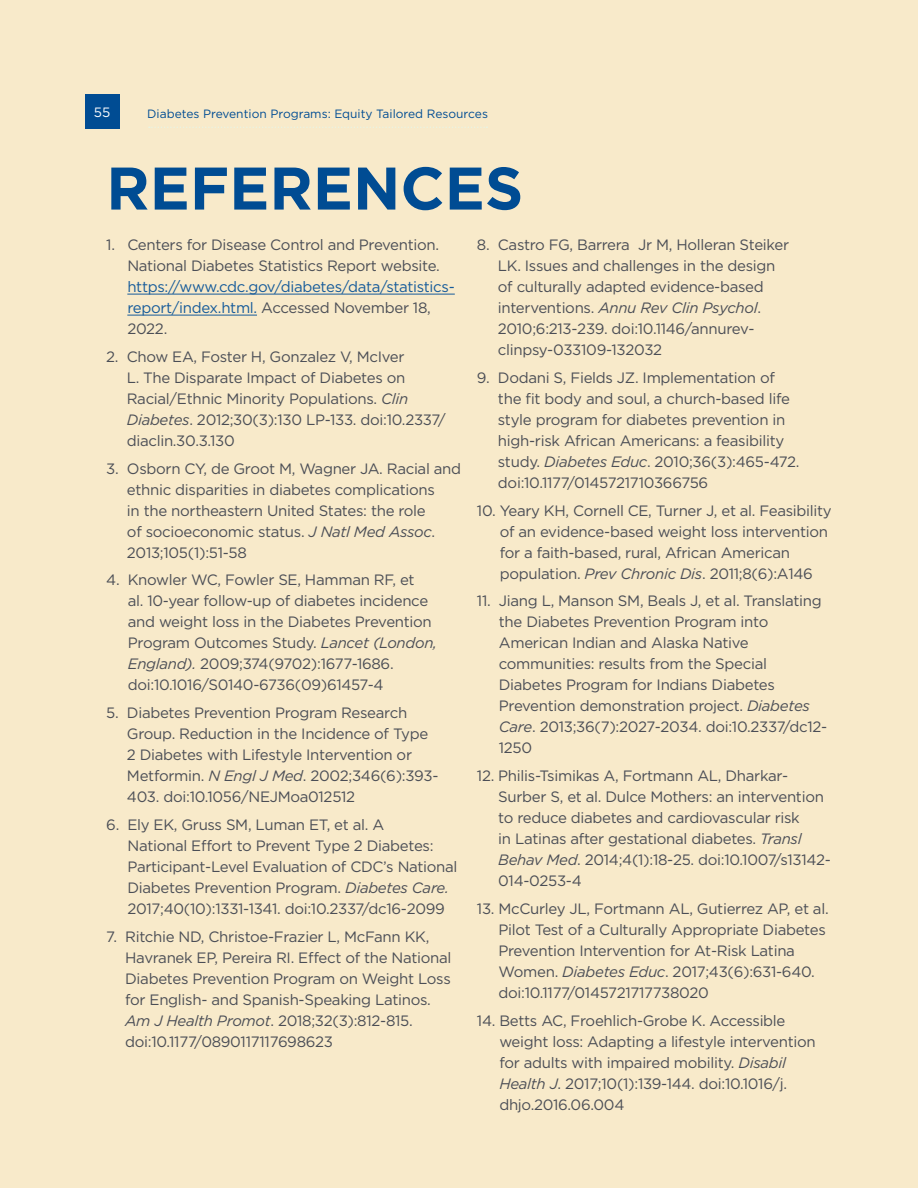
<style>
.page{position:relative;width:918px;height:1188px;background:#f8eaca}
.page>*{position:absolute;margin:0;border:0;box-sizing:border-box;transform-origin:0 0}
.t1{font:700 60px "Gotham";color:#004c93}
.t2{font:15px/21px "Gotham";letter-spacing:-.02em;color:#4b4e56}
.t3{font:15px/21px "Gotham";letter-spacing:-.02em;color:#165b9a}
.t4{font:13.5px "Gotham";color:#fff}
.t5{font:12px "Gotham";color:#004c93}
.s1{color:#4b4e56}
.s2{font-style:italic}
</style>
<div class="page">
<div style="left:85px;top:95px;width:34px;height:34px;background:#004c93"></div>
<hr style="left:127px;top:294px;width:328px;height:1px;background:#165b9a">
<hr style="left:127px;top:315px;width:130px;height:1px;background:#165b9a">
<svg style="left:149px;top:127px;width:338px;height:1px"></svg>
<p class="t4" style="left:94px;top:104px;width:18px">55</p>
<p class="t5" style="left:147px;top:106px;width:342px">Diabetes Prevention Programs: Equity Tailored Resources</p>
<h1 class="t1" style="left:106px;top:149px;width:418px">REFERENCES</h1>
<p class="t2" style="left:106px;top:234px;width:335px;text-align:right">1. Centers for Disease Control and Prevention.<br>National Diabetes Statistics Report website.</p>
<p class="t3" style="left:127px;top:276px;width:329px">https://www.cdc.gov/diabetes/data/statistics&shy;report/index.html. <span class="s1">Accessed November 18,<br>2022.</span></p>
<p class="t2" style="left:127px;top:346px;width:320px;text-indent:-20px">2. Chow EA, Foster H, Gonzalez V, McIver<br>L. The Disparate Impact of Diabetes on Racial/Ethnic Minority Populations. <span class="s2">Clin Diabetes</span>. 2012;30(3):130 LP-133. doi:10.2337/ diaclin.30.3.130</p>
<p class="t2" style="left:127px;top:457px;width:336px;text-indent:-21px">3. Osborn CY, de Groot M, Wagner JA. Racial and ethnic disparities in diabetes complications<br>in the northeastern United States: the role<br>of socioeconomic status. <span class="s2">J Natl Med Assoc</span>.<br>2013;105(1):51-58</p>
<p class="t2" style="left:128px;top:569px;width:311px;text-indent:-22px">4. Knowler WC, Fowler SE, Hamman RF, et<br>al. 10-year follow-up of diabetes incidence and weight loss in the Diabetes Prevention Program Outcomes Study. <span class="s2">Lancet (London, England).</span> 2009;374(9702):1677-1686. doi:10.1016/S0140-6736(09)61457-4</p>
<p class="t2" style="left:127px;top:702px;width:313px;text-indent:-21px">5. Diabetes Prevention Program Research Group. Reduction in the Incidence of Type 2 Diabetes with Lifestyle Intervention or Metformin. <span class="s2">N Engl J Med</span>. 2002;346(6):393- 403. doi:10.1056/NEJMoa012512</p>
<p class="t2" style="left:127px;top:814px;width:332px;text-indent:-21px">6. Ely EK, Gruss SM, Luman ET, et al. A<br>National Effort to Prevent Type 2 Diabetes:<br>Participant-Level Evaluation of CDC’s National Diabetes Prevention Program. <span class="s2">Diabetes Care.<br></span>2017;40(10):1331-1341. doi:10.2337/dc16-2099</p>
<p class="t2" style="left:125px;top:925px;width:328px;text-indent:-19px">7. Ritchie ND, Christoe-Frazier L, McFann KK, Havranek EP, Pereira RI. Effect of the National Diabetes Prevention Program on Weight Loss for English- and Spanish-Speaking Latinos.<br><span class="s2">Am J Health Promot</span>. 2018;32(3):812-815. doi:10.1177/0890117117698623</p>
<p class="t2" style="left:498px;top:234px;width:293px;text-indent:-21px">8. Castro FG, Barrera Jr M, Holleran Steiker LK. Issues and challenges in the design of culturally adapted evidence-based interventions. <span class="s2">Annu Rev Clin Psychol</span>.<br>2010;6:213-239. doi:10.1146/annurev&shy;clinpsy-033109-132032</p>
<p class="t2" style="left:498px;top:367px;width:303px;text-indent:-21px">9. Dodani S, Fields JZ. Implementation of the fit body and soul, a church-based life style program for diabetes prevention in high-risk African Americans: a feasibility study. <span class="s2">Diabetes Educ</span>. 2010;36(3):465-472. doi:10.1177/0145721710366756</p>
<p class="t2" style="left:500px;top:499px;width:334px;text-indent:-23px">10. Yeary KH, Cornell CE, Turner J, et al. Feasibility of an evidence-based weight loss intervention for a faith-based, rural, African American population. <span class="s2">Prev Chronic Dis</span>. 2011;8(6):A146</p>
<p class="t2" style="left:499px;top:590px;width:330px;text-indent:-22px">11. Jiang L, Manson SM, Beals J, et al. Translating the Diabetes Prevention Program into American Indian and Alaska Native communities: results from the Special Diabetes Program for Indians Diabetes Prevention demonstration project. <span class="s2">Diabetes Care</span>. 2013;36(7):2027-2034. doi:10.2337/dc12- 1250</p>
<p class="t2" style="left:498px;top:765px;width:334px;text-indent:-21px">12. Philis-Tsimikas A, Fortmann AL, Dharkar-Surber S, et al. Dulce Mothers: an intervention to reduce diabetes and cardiovascular risk<br>in Latinas after gestational diabetes. <span class="s2">Transl Behav Med</span>. 2014;4(1):18-25. doi:10.1007/s13142- 014-0253-4</p>
<p class="t2" style="left:498px;top:898px;width:332px;text-indent:-22px">13. McCurley JL, Fortmann AL, Gutierrez AP, et al.<br>Pilot Test of a Culturally Appropriate Diabetes Prevention Intervention for At-Risk Latina Women. <span class="s2">Diabetes Educ</span>. 2017;43(6):631-640. doi:10.1177/0145721717738020</p>
<p class="t2" style="left:499px;top:1009px;width:318px;text-indent:-22px">14. Betts AC, Froehlich-Grobe K. Accessible weight loss: Adapting a lifestyle intervention for adults with impaired mobility. <span class="s2">Disabil Health J</span>. 2017;10(1):139-144. doi:10.1016/j. dhjo.2016.06.004</p>
</div>
